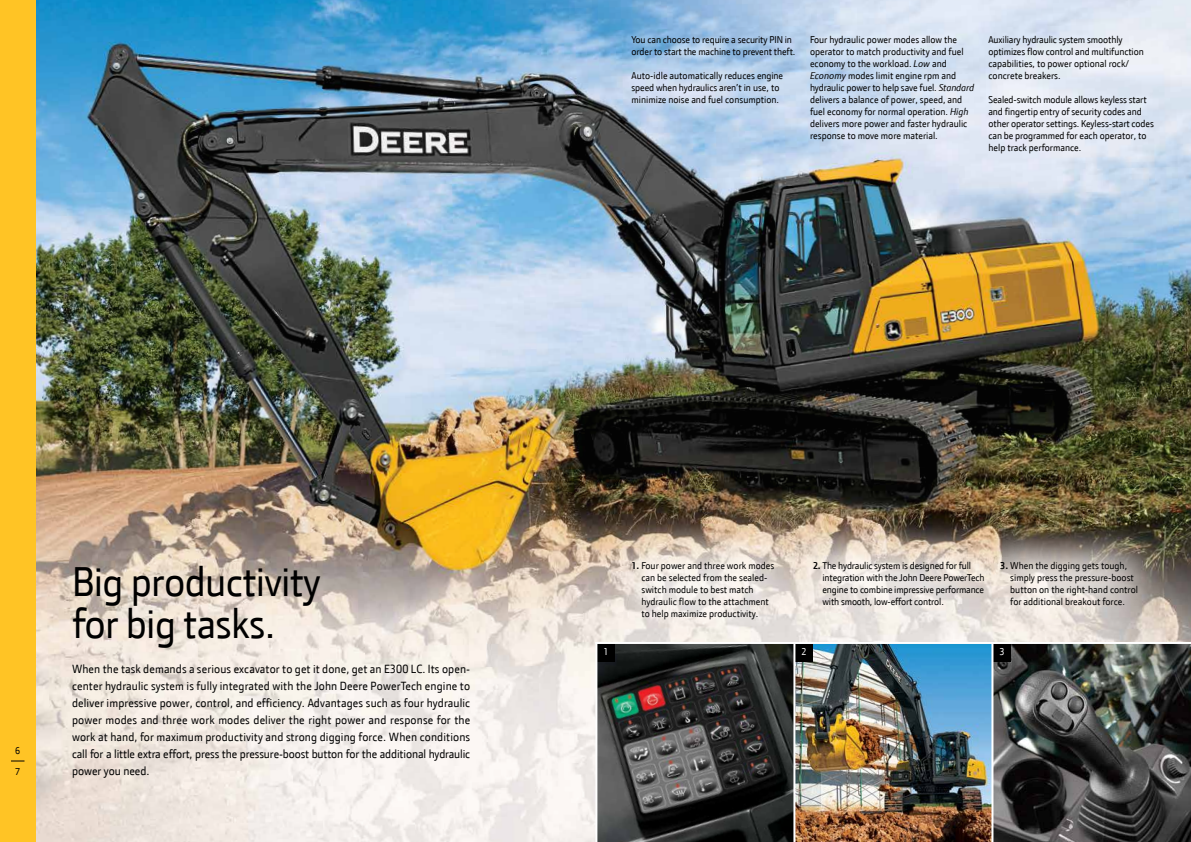
<style>
.page{position:relative;width:1191px;height:842px;background:#fff}
.page>*{position:absolute;margin:0;border:0;box-sizing:border-box;transform-origin:0 0}
.t1{font:42px/42px "JD Sans";letter-spacing:-.015em;color:#000}
.t2{font:12px/17px "JD Sans";letter-spacing:-.01em;color:#000;text-align:justify}
.t3{font:10px/12px "JD Sans";color:#000}
.t4{font:10px "JD Sans";color:#fff}
.s1{font-style:italic}
.s2{font-weight:700}
</style>
<div class="page">
<img style="left:36px;top:0;width:1155px;height:842px">
<img style="left:597px;top:644px;width:196px;height:198px">
<div style="left:597px;top:644px;width:17px;height:17px;background:#000"></div>
<img style="left:795px;top:644px;width:196px;height:198px">
<div style="left:795px;top:644px;width:17px;height:17px;background:#000"></div>
<img style="left:993px;top:644px;width:198px;height:198px">
<div style="left:993px;top:644px;width:17px;height:17px;background:#000"></div>
<hr style="left:595px;top:642px;width:2px;height:200px;background:#fff">
<hr style="left:793px;top:642px;width:2px;height:200px;background:#fff">
<hr style="left:991px;top:642px;width:2px;height:200px;background:#fff">
<hr style="left:595px;top:642px;width:596px;height:2px;background:#fff">
<div style="left:600px;top:519px;width:205px;height:124px;background:#fff;opacity:.75"></div>
<div style="left:780px;top:519px;width:237px;height:111px;background:#fff;opacity:.75"></div>
<div style="left:967px;top:519px;width:203px;height:111px;background:#fff;opacity:.75"></div>
<div style="left:0;top:0;width:36px;height:842px;background:#ffc425"></div>
<svg style="left:11px;top:760px;width:14px;height:1px"></svg>
<p class="t3" style="left:631px;top:33px;width:165px">You can choose to require a security PIN in order to start the machine to prevent theft.</p>
<p class="t3" style="left:631px;top:69px;width:153px">Auto-idle automatically reduces engine speed when hydraulics aren’t in use, to minimize noise and fuel consumption.</p>
<p class="t3" style="left:810px;top:33px;width:166px">Four hydraulic power modes allow the operator to match productivity and fuel economy to the workload. <span class="s1">Low</span> and <span class="s1">Economy</span> modes limit engine rpm and hydraulic power to help save fuel. <span class="s1">Standard </span>delivers a balance of power, speed, and fuel economy for normal operation. <span class="s1">High </span>delivers more power and faster hydraulic response to move more material.</p>
<p class="t3" style="left:988px;top:33px;width:157px">Auxiliary hydraulic system smoothly optimizes flow control and multifunction capabilities, to power optional rock/ concrete breakers.</p>
<p class="t3" style="left:988px;top:93px;width:167px">Sealed-switch module allows keyless start and fingertip entry of security codes and other operator settings. Keyless-start codes can be programmed for each operator, to help track performance.</p>
<p class="t3" style="left:15px;top:740px;width:7px;line-height:20.4px">6<br>7</p>
<h1 class="t1" style="left:72px;top:559px;width:250px">Big productivity for big tasks.</h1>
<p class="t2" style="left:72px;top:660px;width:400px">When the task demands a serious excavator to get it done, get an E300 LC. Its open&shy;center hydraulic system is fully integrated with the John Deere PowerTech engine to deliver impressive power, control, and efficiency. Advantages such as four hydraulic power modes and three work modes deliver the right power and response for the work at hand, for maximum productivity and strong digging force. When conditions call for a little extra effort, press the pressure-boost button for the additional hydraulic power you need.</p>
<p class="t3" style="left:641px;top:559px;width:134px;text-indent:-10px"><span class="s2">1.</span> Four power and three work modes can be selected from the sealed&shy;switch module to best match hydraulic flow to the attachment to help maximize productivity.</p>
<p class="t3" style="left:822px;top:559px;width:164px;text-indent:-10px"><span class="s2">2.</span> The hydraulic system is designed for full integration with the John Deere PowerTech engine to combine impressive performance with smooth, low-effort control.</p>
<p class="t3" style="left:1010px;top:559px;width:129px;text-indent:-10px"><span class="s2">3.</span> When the digging gets tough, simply press the pressure-boost button on the right-hand control for additional breakout force.</p>
<p class="t4" style="left:603px;top:645px;width:7px">1</p>
<p class="t4" style="left:801px;top:645px;width:7px">2</p>
<p class="t4" style="left:999px;top:645px;width:7px">3</p>
</div>
